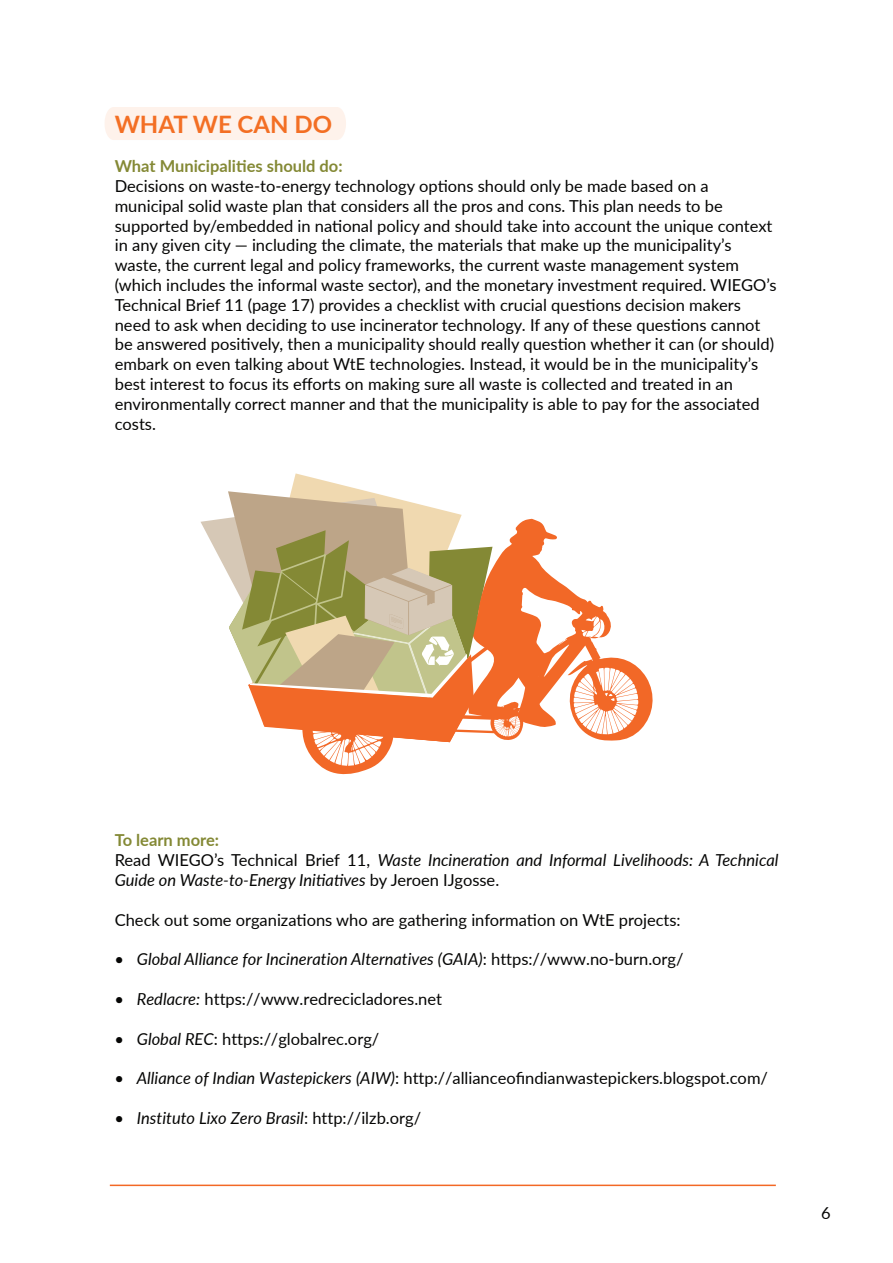
<style>
.page{position:relative;width:893px;height:1263px;background:#fff}
.page>*{position:absolute;margin:0;border:0;box-sizing:border-box;transform-origin:0 0}
.t1{font:700 24px "Lato";color:#f36f24}
.t2{font:16.5px/19.8px "Lato";color:#050504}
.t3{font:italic 16.5px/19.8px "Lato";color:#050504}
.t4{font:700 16.5px "Lato";color:#848935}
.s1{font-weight:700;font-style:normal;color:#848935}
.s2{font-style:normal}
.s3{font-style:italic}
</style>
<div class="page">
<div style="left:105px;top:107px;width:241px;height:33px;background:#fef2eb"></div>
<hr style="left:110px;top:1184px;width:666px;height:2px;background:#f36825">
<svg style="left:201px;top:473px;width:452px;height:302px"></svg>
<h1 class="t1" style="left:115px;top:106px;width:219px">WHAT WE CAN DO</h1>
<p class="t4" style="left:115px;top:154px;width:229px">What Municipalities should do:</p>
<p class="t2" style="left:115px;top:175px;width:663px">Decisions on waste-to-energy technology options should only be made based on a municipal solid waste plan that considers all the pros and cons. This plan needs to be supported by/embedded in national policy and should take into account the unique context in any given city — including the climate, the materials that make up the municipality’s waste, the current legal and policy frameworks, the current waste management system (which includes the informal waste sector), and the monetary investment required. WIEGO’s Technical Brief 11 (page 17) provides a checklist with crucial questions decision makers need to ask when deciding to use incinerator technology. If any of these questions cannot be answered positively, then a municipality should really question whether it can (or should) embark on even talking about WtE technologies. Instead, it would be in the municipality’s best interest to focus its efforts on making sure all waste is collected and treated in an environmentally correct manner and that the municipality is able to pay for the associated costs.</p>
<p class="t3" style="left:115px;top:830px;width:665px"><span class="s1">To learn more:<br></span><span class="s2">Read WIEGO’s Technical Brief 11,</span> Waste Incineration and Informal Livelihoods: A Technical<br>Guide on Waste-to-Energy Initiatives <span class="s2">by Jeroen IJgosse.</span></p>
<p class="t2" style="left:115px;top:909px;width:567px">Check out some organizations who are gathering information on WtE projects:</p>
<p class="t3" style="left:115px;top:949px;width:571px"><span class="s2">•</span> Global Alliance for Incineration Alternatives (GAIA)<span class="s2">: https://www.no-burn.org/</span></p>
<p class="t2" style="left:115px;top:988px;width:329px">• <span class="s3">Redlacre:</span> https://www.redrecicladores.net</p>
<p class="t2" style="left:115px;top:1028px;width:266px">• <span class="s3">Global REC</span>: https://globalrec.org/</p>
<p class="t2" style="left:115px;top:1067px;width:655px">• <span class="s3">Alliance of Indian Wastepickers</span> <span class="s3">(AIW)</span>: http://allianceofindianwastepickers.blogspot.com/</p>
<p class="t3" style="left:115px;top:1107px;width:308px"><span class="s2">•</span> Instituto Lixo Zero Brasil<span class="s2">: http://ilzb.org/</span></p>
<p class="t2" style="left:821px;top:1202px;width:11px">6</p>
</div>
